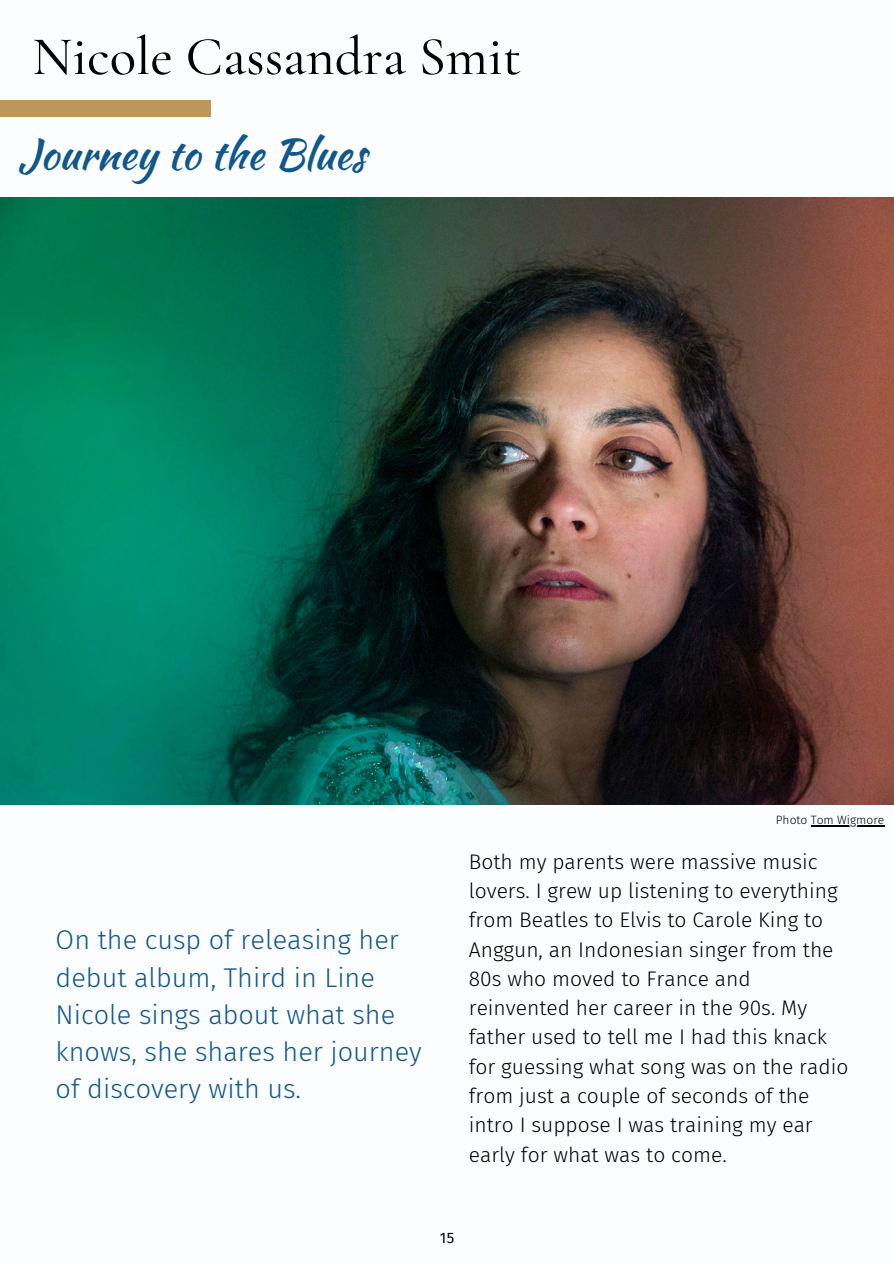
<style>
.page{position:relative;width:894px;height:1264px;background:#fff}
.page>*{position:absolute;margin:0;border:0;box-sizing:border-box;transform-origin:0 0}
.t1{font:500 54.75px "Cormorant Garamond";color:#000}
.t2{font:42px "Kaushan Script";color:#10578c}
.t3{font:300 27px/37.2px "Fira Sans";color:#10578c}
.t4{font:300 21px/29.2px "Fira Sans";color:#000}
.t5{font:15px "Fira Sans";color:#000}
.t6{font:300 12px "Fira Sans";color:#000}
</style>
<div class="page">
<div style="left:0;top:0;width:893px;height:1263px;background:#fbfdfe"></div>
<div style="left:0;top:100px;width:211px;height:17px;background:#bf9659"></div>
<img style="left:0;top:197px;width:893px;height:607px">
<hr style="left:810px;top:825px;width:74px;height:1px;background:#000">
<h1 class="t1" style="left:32px;top:23px;width:490px">Nicole Cassandra Smit</h1>
<h2 class="t2" style="left:19px;top:124px;width:349px">Journey to the Blues</h2>
<p class="t3" style="left:56px;top:921px;width:367px">On the cusp of releasing her debut album, Third in Line<br>Nicole sings about what she knows, she shares her journey of discovery with us.</p>
<p class="t6" style="left:775px;top:812px;width:110px">Photo Tom Wigmore</p>
<p class="t4" style="left:468px;top:847px;width:381px">Both my parents were massive music lovers. I grew up listening to everything from Beatles to Elvis to Carole King to Anggun, an Indonesian singer from the 80s who moved to France and reinvented her career in the 90s. My father used to tell me I had this knack for guessing what song was on the radio from just a couple of seconds of the intro I suppose I was training my ear early for what was to come.</p>
<p class="t5" style="left:440px;top:1228px;width:16px">15</p>
</div>
